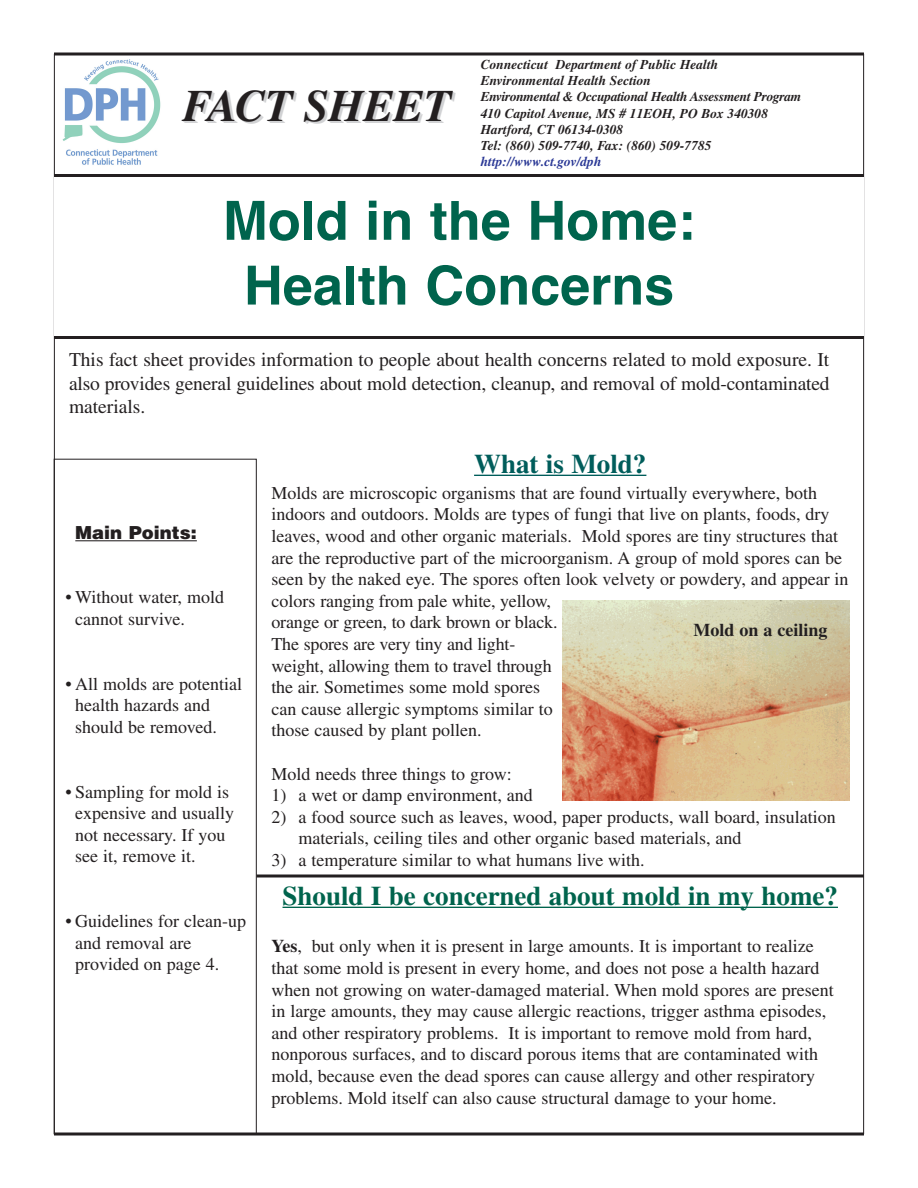
<style>
.page{position:relative;width:918px;height:1188px;background:#fff}
.page>*{position:absolute;margin:0;border:0;box-sizing:border-box;transform-origin:0 0}
.t1{font:700 54px/64.8px "Helvetica";color:#00644d;text-align:center}
.t2{font:italic 700 45px "Times";color:#231f20}
.t3{font:700 27px "Times";color:#00644d}
.t4{font:700 27px "Times";color:#005d5b}
.t5{font:19.5px/23.4px "Times";letter-spacing:-.01em;color:#231f20;text-align:justify}
.t6{font:18px/21.6px "Times";color:#231f20}
.t7{font:700 18px "Times";color:#231f20}
.t8{font:900 18px "Helvetica";color:#231f20}
.t9{font:italic 700 13.5px/16.2px "Times";color:#231f20}
.t10{font:italic 700 13.5px "Times";color:#293795}
.s1{font-weight:700}
</style>
<div class="page">
<svg style="left:54px;top:52px;width:810px;height:4px;background:#595657"></svg>
<hr style="left:54px;top:174px;width:810px;height:3px;background:#231f20">
<hr style="left:54px;top:336px;width:810px;height:3px;background:#231f20">
<svg style="left:256px;top:874px;width:608px;height:4px;background:#595657"></svg>
<svg style="left:54px;top:1132px;width:810px;height:4px;background:#595657"></svg>
<div style="left:54px;top:459px;width:202px;height:675px;border:1px solid #231f20"></div>
<hr style="left:75px;top:540px;width:122px;height:1px;background:#231f20">
<hr style="left:474px;top:475px;width:172px;height:1px;background:#005d5b">
<hr style="left:283px;top:907px;width:555px;height:1px;background:#00644d">
<img style="left:62px;top:59px;width:99px;height:106px">
<img style="left:562px;top:600px;width:287px;height:201px">
<h2 class="t2" style="left:182px;top:89px;width:270px">FACT SHEET</h2>
<p class="t9" style="left:481px;top:58px;width:322px">Connecticut Department of Public Health Environmental Health Section<br>Environmental &amp; Occupational Health Assessment Program 410 Capitol Avenue, MS # 11EOH, PO Box 340308<br>Hartford, CT 06134-0308<br>Tel: (860) 509-7740, Fax: (860) 509-7785</p>
<p class="t10" style="left:481px;top:157px;width:122px">http://www.ct.gov/dph</p>
<h1 class="t1" style="left:223px;top:189px;width:474px">Mold in the Home:<br>Health Concerns</h1>
<p class="t5" style="left:69px;top:350px;width:762px">This fact sheet provides information to people about health concerns related to mold exposure. It also provides general guidelines about mold detection, cleanup, and removal of mold-contaminated materials.</p>
<p class="t8" style="left:75px;top:522px;width:123px">Main Points:</p>
<p class="t6" style="left:75px;top:588px;width:150px;text-indent:-10px">• Without water, mold cannot survive.</p>
<p class="t6" style="left:75px;top:675px;width:168px;text-indent:-10px">• All molds are potential health hazards and should be removed.</p>
<p class="t6" style="left:75px;top:783px;width:160px;text-indent:-10px">• Sampling for mold is expensive and usually not necessary. If you see it, remove it.</p>
<p class="t6" style="left:75px;top:912px;width:172px;text-indent:-10px">• Guidelines for clean-up and removal are provided on page 4.</p>
<h3 class="t4" style="left:474px;top:454px;width:174px">What is Mold?</h3>
<p class="t6" style="left:272px;top:484px;width:579px">Molds are microscopic organisms that are found virtually everywhere, both indoors and outdoors. Molds are types of fungi that live on plants, foods, dry leaves, wood and other organic materials. Mold spores are tiny structures that are the reproductive part of the microorganism. A group of mold spores can be seen by the naked eye. The spores often look velvety or powdery, and appear in colors ranging from pale white, yellow,<br>orange or green, to dark brown or black.<br>The spores are very tiny and light-<br>weight, allowing them to travel through<br>the air. Sometimes some mold spores<br>can cause allergic symptoms similar to<br>those caused by plant pollen.</p>
<p class="t6" style="left:272px;top:765px;width:242px">Mold needs three things to grow:</p>
<p class="t6" style="left:272px;top:786px;width:263px">1) a wet or damp environment, and</p>
<p class="t6" style="left:299px;top:808px;width:539px;text-indent:-27px">2) a food source such as leaves, wood, paper products, wall board, insulation materials, ceiling tiles and other organic based materials, and</p>
<p class="t6" style="left:271px;top:851px;width:375px">3) a temperature similar to what humans live with.</p>
<h3 class="t3" style="left:283px;top:886px;width:557px">Should I be concerned about mold in my home?</h3>
<p class="t6" style="left:271px;top:937px;width:564px"><span class="s1">Yes</span>, but only when it is present in large amounts. It is important to realize that some mold is present in every home, and does not pose a health hazard when not growing on water-damaged material. When mold spores are present in large amounts, they may cause allergic reactions, trigger asthma episodes, and other respiratory problems. It is important to remove mold from hard, nonporous surfaces, and to discard porous items that are contaminated with mold, because even the dead spores can cause allergy and other respiratory problems. Mold itself can also cause structural damage to your home.</p>
<p class="t7" style="left:694px;top:624px;width:135px">Mold on a ceiling</p>
</div>
